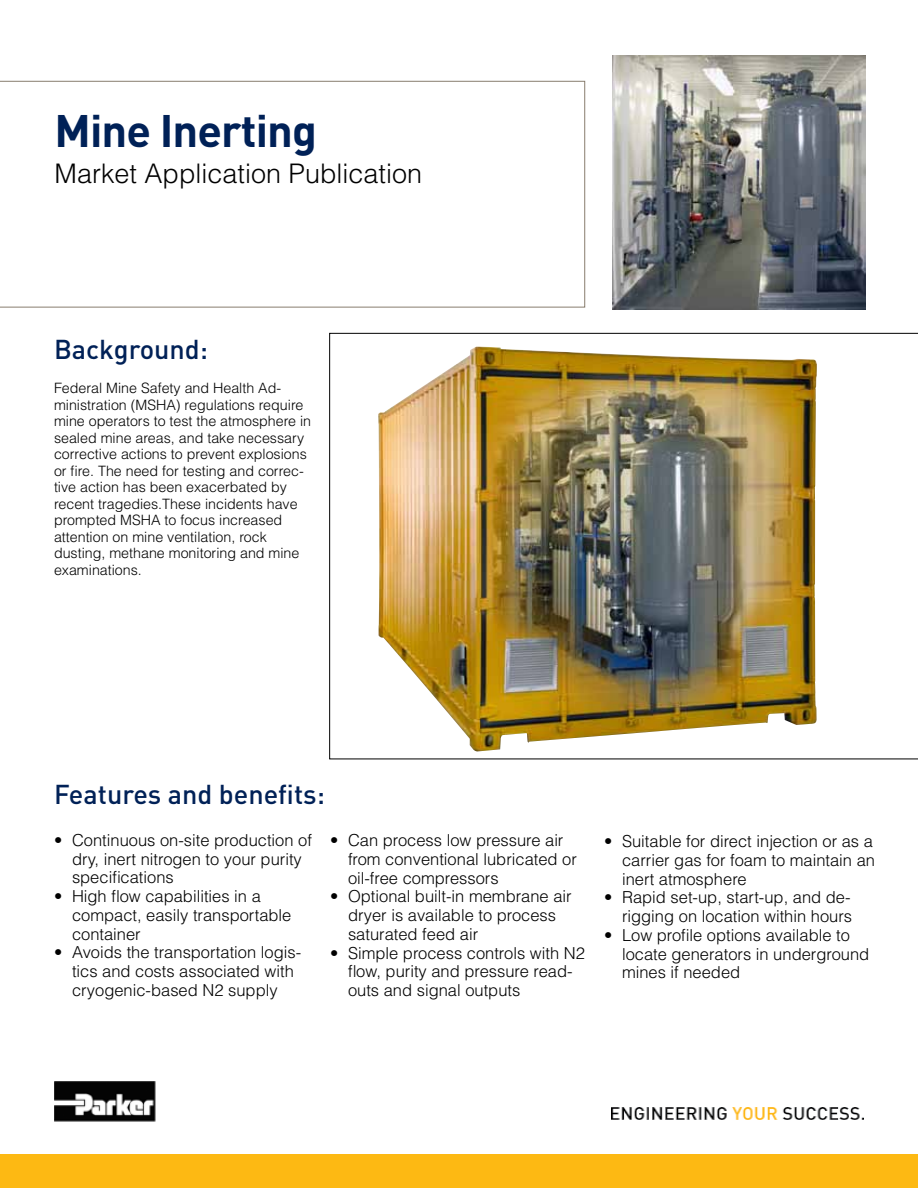
<style>
.page{position:relative;width:918px;height:1188px;background:#fff}
.page>*{position:absolute;margin:0;border:0;box-sizing:border-box;transform-origin:0 0}
.t1{font:700 45px "DIN";letter-spacing:-.02em;color:#002157}
.t2{font:500 27px "DIN";color:#002157}
.t3{font:300 27px "Helvetica";color:#000}
.t4{font:300 16.5px/18.8px "Helvetica";color:#000}
.t5{font:300 14.25px/16.5px "Helvetica";color:#000}
</style>
<div class="page">
<img style="left:611px;top:1107px;width:253px;height:13px">
<div style="left:0;top:1154px;width:918px;height:34px;background:#fdb913"></div>
<img style="left:54px;top:1082px;width:102px;height:40px">
<svg style="left:0;top:81px;width:585px;height:226px"></svg>
<img style="left:329px;top:333px;width:589px;height:426px">
<img style="left:612px;top:55px;width:254px;height:254px">
<h1 class="t1" style="left:55px;top:101px;width:264px">Mine Inerting</h1>
<h2 class="t3" style="left:55px;top:156px;width:369px">Market Application Publication</h2>
<h2 class="t2" style="left:54px;top:332px;width:156px">Background:</h2>
<p class="t5" style="left:54px;top:380px;width:259px">Federal Mine Safety and Health Ad&shy;ministration (MSHA) regulations require mine operators to test the atmosphere in sealed mine areas, and take necessary corrective actions to prevent explosions or fire. The need for testing and correc&shy;tive action has been exacerbated by recent tragedies.These incidents have prompted MSHA to focus increased attention on mine ventilation, rock dusting, methane monitoring and mine examinations.</p>
<h2 class="t2" style="left:54px;top:777px;width:272px">Features and benefits:</h2>
<p class="t4" style="left:72px;top:830px;width:241px;text-indent:-18px">• Continuous on-site production of dry, inert nitrogen to your purity specifications</p>
<p class="t4" style="left:72px;top:887px;width:221px;text-indent:-18px">• High flow capabilities in a compact, easily transportable container</p>
<p class="t4" style="left:72px;top:943px;width:231px;text-indent:-18px">• Avoids the transportation logis&shy;tics and costs associated with cryogenic-based N2 supply</p>
<p class="t4" style="left:348px;top:831px;width:230px;text-indent:-18px">• Can process low pressure air from conventional lubricated or oil-free compressors</p>
<p class="t4" style="left:348px;top:887px;width:225px;text-indent:-18px">• Optional built-in membrane air dryer is available to process saturated feed air</p>
<p class="t4" style="left:348px;top:943px;width:238px;text-indent:-18px">• Simple process controls with N2 flow, purity and pressure read&shy;outs and signal outputs</p>
<p class="t4" style="left:622px;top:832px;width:255px;text-indent:-18px">• Suitable for direct injection or as a carrier gas for foam to maintain an inert atmosphere</p>
<p class="t4" style="left:604px;top:888px;width:250px;text-align:right">• Rapid set-up, start-up, and de&shy;rigging on location within hours</p>
<p class="t4" style="left:622px;top:926px;width:249px;text-indent:-18px">• Low profile options available to locate generators in underground mines if needed</p>
</div>
